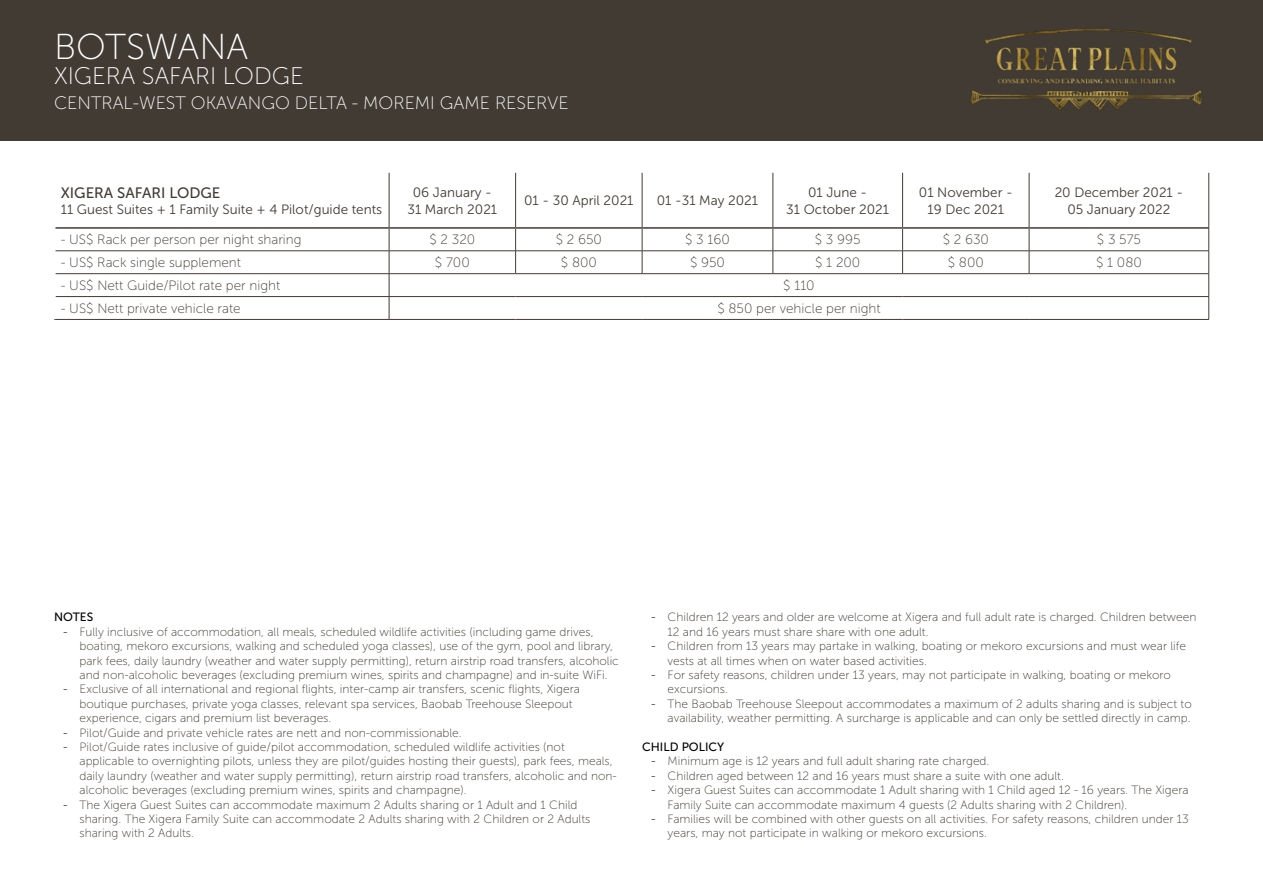
<style>
.page{position:relative;width:1263px;height:893px;background:#fff}
.page>*{position:absolute;margin:0;border:0;box-sizing:border-box;transform-origin:0 0}
.t1{font:36px "Museo Sans 100";color:#fff}
.t2{font:24px "Museo Sans 100";color:#fff}
.t3{font:18px "Museo Sans 100";color:#fff}
.t4{font:15px "Museo Sans 500";color:#413b33}
.t5{font:13.5px "Museo Sans 100";color:#413b33}
.t6{font:13.5px/16.5px "Museo Sans 300";color:#413b33;text-align:center}
.t7{font:12px/14.4px "Museo Sans 100";color:#413b33}
.t8{font:12px "Museo Sans 500";color:#000}
.s1{font-family:"Museo Sans 300"}
</style>
<div class="page">
<hr style="left:389px;top:173px;width:1px;height:54px;background:#413b33">
<hr style="left:515px;top:173px;width:1px;height:54px;background:#413b33">
<hr style="left:642px;top:173px;width:1px;height:54px;background:#413b33">
<hr style="left:773px;top:173px;width:1px;height:54px;background:#413b33">
<hr style="left:902px;top:173px;width:1px;height:54px;background:#413b33">
<hr style="left:1029px;top:173px;width:1px;height:54px;background:#413b33">
<hr style="left:1208px;top:173px;width:1px;height:55px;background:#413b33">
<hr style="left:56px;top:251px;width:333px;height:1px;background:#413b33">
<hr style="left:389px;top:251px;width:127px;height:1px;background:#413b33">
<hr style="left:516px;top:251px;width:126px;height:1px;background:#413b33">
<svg style="left:515px;top:229px;width:1px;height:44px"></svg>
<hr style="left:642px;top:251px;width:131px;height:1px;background:#413b33">
<svg style="left:642px;top:229px;width:1px;height:44px"></svg>
<hr style="left:773px;top:251px;width:129px;height:1px;background:#413b33">
<svg style="left:773px;top:229px;width:1px;height:44px"></svg>
<hr style="left:902px;top:251px;width:127px;height:1px;background:#413b33">
<svg style="left:902px;top:229px;width:1px;height:44px"></svg>
<hr style="left:1029px;top:251px;width:180px;height:1px;background:#413b33">
<svg style="left:1029px;top:229px;width:1px;height:44px"></svg>
<svg style="left:1208px;top:228px;width:1px;height:91px"></svg>
<hr style="left:56px;top:273px;width:333px;height:1px;background:#413b33">
<hr style="left:389px;top:273px;width:127px;height:1px;background:#413b33">
<hr style="left:516px;top:273px;width:126px;height:1px;background:#413b33">
<hr style="left:642px;top:273px;width:131px;height:1px;background:#413b33">
<hr style="left:773px;top:273px;width:129px;height:1px;background:#413b33">
<hr style="left:902px;top:273px;width:127px;height:1px;background:#413b33">
<hr style="left:1029px;top:273px;width:180px;height:1px;background:#413b33">
<hr style="left:56px;top:296px;width:333px;height:1px;background:#413b33">
<hr style="left:389px;top:296px;width:127px;height:1px;background:#413b33">
<svg style="left:389px;top:229px;width:1px;height:90px"></svg>
<hr style="left:516px;top:296px;width:126px;height:1px;background:#413b33">
<hr style="left:642px;top:296px;width:131px;height:1px;background:#413b33">
<hr style="left:773px;top:296px;width:129px;height:1px;background:#413b33">
<hr style="left:902px;top:296px;width:127px;height:1px;background:#413b33">
<hr style="left:1029px;top:296px;width:180px;height:1px;background:#413b33">
<hr style="left:54px;top:319px;width:335px;height:1px;background:#413b33">
<hr style="left:389px;top:319px;width:127px;height:1px;background:#413b33">
<hr style="left:516px;top:319px;width:126px;height:1px;background:#413b33">
<hr style="left:642px;top:319px;width:131px;height:1px;background:#413b33">
<hr style="left:773px;top:319px;width:129px;height:1px;background:#413b33">
<hr style="left:902px;top:319px;width:127px;height:1px;background:#413b33">
<hr style="left:1029px;top:319px;width:180px;height:1px;background:#413b33">
<hr style="left:56px;top:227px;width:333px;height:2px;background:#413b33">
<hr style="left:389px;top:227px;width:127px;height:2px;background:#413b33">
<hr style="left:516px;top:227px;width:126px;height:2px;background:#413b33">
<hr style="left:642px;top:227px;width:131px;height:2px;background:#413b33">
<hr style="left:773px;top:227px;width:129px;height:2px;background:#413b33">
<hr style="left:902px;top:227px;width:127px;height:2px;background:#413b33">
<hr style="left:1029px;top:227px;width:179px;height:2px;background:#413b33">
<div style="left:0;top:0;width:1263px;height:140px;background:#413b33"></div>
<img style="left:971px;top:28px;width:231px;height:82px">
<h1 class="t1" style="left:54px;top:27px;width:196px">BOTSWANA</h1>
<h2 class="t2" style="left:54px;top:63px;width:251px">XIGERA SAFARI LODGE</h2>
<h3 class="t3" style="left:54px;top:93px;width:516px">CENTRAL-WEST OKAVANGO DELTA - MOREMI GAME RESERVE</h3>
<p class="t4" style="left:61px;top:184px;width:161px">XIGERA SAFARI LODGE</p>
<p class="t6" style="left:61px;top:201px;width:323px">11 Guest Suites + 1 Family Suite + 4 Pilot/guide tents</p>
<p class="t6" style="left:407px;top:184px;width:91px">06 January -<br>31 March 2021</p>
<p class="t6" style="left:524px;top:193px;width:111px">01 - 30 April 2021</p>
<p class="t6" style="left:657px;top:193px;width:103px">01 -31 May 2021</p>
<p class="t6" style="left:786px;top:184px;width:104px">01 June -<br>31 October 2021</p>
<p class="t6" style="left:919px;top:184px;width:95px">01 November -<br>19 Dec 2021</p>
<p class="t6" style="left:1055px;top:184px;width:130px">20 December 2021 -<br>05 January 2022</p>
<p class="t5" style="left:61px;top:233px;width:242px">- US$ Rack per person per night sharing</p>
<p class="t5" style="left:429px;top:233px;width:47px">$ 2 320</p>
<p class="t5" style="left:556px;top:233px;width:48px">$ 2 650</p>
<p class="t5" style="left:685px;top:233px;width:46px">$ 3 160</p>
<p class="t5" style="left:815px;top:233px;width:47px">$ 3 995</p>
<p class="t5" style="left:943px;top:233px;width:48px">$ 2 630</p>
<p class="t5" style="left:1097px;top:233px;width:46px">$ 3 575</p>
<p class="t5" style="left:61px;top:255px;width:182px">- US$ Rack single supplement</p>
<p class="t5" style="left:435px;top:255px;width:36px">$ 700</p>
<p class="t5" style="left:561px;top:255px;width:38px">$ 800</p>
<p class="t5" style="left:690px;top:255px;width:37px">$ 950</p>
<p class="t5" style="left:815px;top:255px;width:47px">$ 1 200</p>
<p class="t5" style="left:948px;top:255px;width:38px">$ 800</p>
<p class="t5" style="left:1096px;top:255px;width:47px">$ 1 080</p>
<p class="t5" style="left:61px;top:278px;width:221px">- US$ Nett Guide/Pilot rate per night</p>
<p class="t5" style="left:783px;top:278px;width:33px">$ 110</p>
<p class="t5" style="left:61px;top:301px;width:181px">- US$ Nett private vehicle rate</p>
<p class="t5" style="left:717px;top:301px;width:165px">$ 850 per vehicle per night</p>
<p class="t8" style="left:54px;top:611px;width:41px">NOTES</p>
<p class="t7" style="left:80px;top:625px;width:541px;text-indent:-17px"><span class="s1">-</span> Fully inclusive of accommodation, all meals, scheduled wildlife activities (including game drives, boating, mekoro excursions, walking and scheduled yoga classes), use of the gym, pool and library, park fees, daily laundry (weather and water supply permitting), return airstrip road transfers, alcoholic and non-alcoholic beverages (excluding premium wines, spirits and champagne) and in-suite WiFi.</p>
<p class="t7" style="left:80px;top:682px;width:502px;text-indent:-17px"><span class="s1">-</span> Exclusive of all international and regional flights, inter-camp air transfers, scenic flights, Xigera boutique purchases, private yoga classes, relevant spa services, Baobab Treehouse Sleepout experience, cigars and premium list beverages.</p>
<p class="t7" style="left:63px;top:725px;width:401px"><span class="s1">-</span> Pilot/Guide and private vehicle rates are nett and non-commissionable.</p>
<p class="t7" style="left:80px;top:740px;width:539px;text-indent:-17px"><span class="s1">-</span> Pilot/Guide rates inclusive of guide/pilot accommodation, scheduled wildlife activities (not applicable to overnighting pilots, unless they are pilot/guides hosting their guests), park fees, meals, daily laundry (weather and water supply permitting), return airstrip road transfers, alcoholic and non&shy;alcoholic beverages (excluding premium wines, spirits and champagne).</p>
<p class="t7" style="left:80px;top:797px;width:512px;text-indent:-17px"><span class="s1">-</span> The Xigera Guest Suites can accommodate maximum 2 Adults sharing or 1 Adult and 1 Child sharing. The Xigera Family Suite can accommodate 2 Adults sharing with 2 Children or 2 Adults sharing with 2 Adults.</p>
<p class="t7" style="left:668px;top:610px;width:530px;text-indent:-17px"><span class="s1">-</span> Children 12 years and older are welcome at Xigera and full adult rate is charged. Children between<br>12 and 16 years must share share with one adult.</p>
<p class="t7" style="left:668px;top:639px;width:520px;text-indent:-17px"><span class="s1">-</span> Children from 13 years may partake in walking, boating or mekoro excursions and must wear life vests at all times when on water based activities.</p>
<p class="t7" style="left:668px;top:668px;width:505px;text-indent:-17px"><span class="s1">-</span> For safety reasons, children under 13 years, may not participate in walking, boating or mekoro excursions.</p>
<p class="t7" style="left:651px;top:697px;width:543px;text-align:right"><span class="s1">-</span> The Baobab Treehouse Sleepout accommodates a maximum of 2 adults sharing and is subject to availability, weather permitting. A surcharge is applicable and can only be settled directly in camp.</p>
<p class="t8" style="left:642px;top:740px;width:84px">CHILD POLICY</p>
<p class="t7" style="left:651px;top:754px;width:340px"><span class="s1">-</span> Minimum age is 12 years and full adult sharing rate charged.</p>
<p class="t7" style="left:651px;top:769px;width:415px"><span class="s1">-</span> Children aged between 12 and 16 years must share a suite with one adult.</p>
<p class="t7" style="left:668px;top:783px;width:522px;text-indent:-17px"><span class="s1">-</span> Xigera Guest Suites can accommodate 1 Adult sharing with 1 Child aged 12 - 16 years. The Xigera<br>Family Suite can accommodate maximum 4 guests (2 Adults sharing with 2 Children).</p>
<p class="t7" style="left:668px;top:812px;width:522px;text-indent:-17px"><span class="s1">-</span> Families will be combined with other guests on all activities. For safety reasons, children under 13 years, may not participate in walking or mekoro excursions.</p>
</div>
